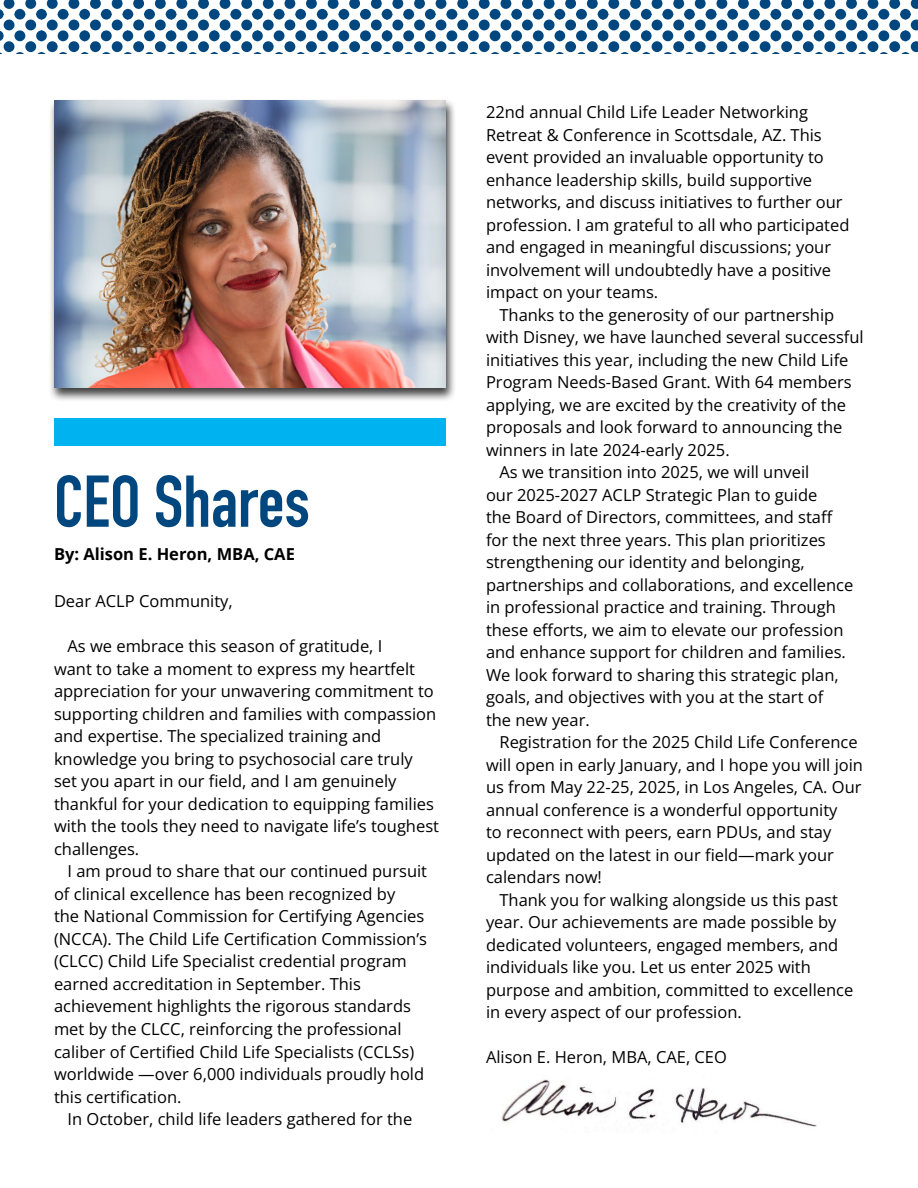
<style>
.page{position:relative;width:918px;height:1188px;background:#fff}
.page>*{position:absolute;margin:0;border:0;box-sizing:border-box;transform-origin:0 0}
.t1{font:700 72px "DIN Condensed";color:#00467f}
.t2{font:16.5px/22.5px "Open Sans";color:#000}
.t3{font:700 16.5px "Open Sans";color:#000}
</style>
<div class="page">
<svg style="left:0;top:0;width:918px;height:54px"></svg>
<div style="left:54px;top:418px;width:392px;height:28px;background:#00b2ef"></div>
<div style="left:48px;top:98px;width:409px;height:304px;background:#000;opacity:.75"></div>
<img style="left:54px;top:100px;width:392px;height:288px">
<img style="left:501px;top:1079px;width:316px;height:48px">
<h1 class="t1" style="left:54px;top:453px;width:257px">CEO Shares</h1>
<p class="t3" style="left:54px;top:542px;width:242px">By: Alison E. Heron, MBA, CAE</p>
<p class="t2" style="left:54px;top:590px;width:180px">Dear ACLP Community,</p>
<p class="t2" style="left:54px;top:635px;width:387px;text-indent:13px">As we embrace this season of gratitude, I<br>want to take a moment to express my heartfelt appreciation for your unwavering commitment to supporting children and families with compassion and expertise. The specialized training and knowledge you bring to psychosocial care truly set you apart in our field, and I am genuinely thankful for your dedication to equipping families with the tools they need to navigate life’s toughest challenges.</p>
<p class="t2" style="left:54px;top:860px;width:375px;text-indent:13px">I am proud to share that our continued pursuit of clinical excellence has been recognized by<br>the National Commission for Certifying Agencies (NCCA). The Child Life Certification Commission’s (CLCC) Child Life Specialist credential program earned accreditation in September. This achievement highlights the rigorous standards met by the CLCC, reinforcing the professional caliber of Certified Child Life Specialists (CCLSs) worldwide —over 6,000 individuals proudly hold this certification.</p>
<p class="t2" style="left:67px;top:1107px;width:346px">In October, child life leaders gathered for the</p>
<p class="t2" style="left:486px;top:100px;width:365px">22nd annual Child Life Leader Networking Retreat &amp; Conference in Scottsdale, AZ. This event provided an invaluable opportunity to enhance leadership skills, build supportive networks, and discuss initiatives to further our profession. I am grateful to all who participated and engaged in meaningful discussions; your involvement will undoubtedly have a positive impact on your teams.</p>
<p class="t2" style="left:500px;top:303px;width:336px">Thanks to the generosity of our partnership</p>
<p class="t2" style="left:486px;top:325px;width:379px">with Disney, we have launched several successful</p>
<p class="t2" style="left:486px;top:348px;width:364px">initiatives this year, including the new Child Life</p>
<p class="t2" style="left:486px;top:370px;width:367px">Program Needs-Based Grant. With 64 members</p>
<p class="t2" style="left:486px;top:393px;width:362px">applying, we are excited by the creativity of the</p>
<p class="t2" style="left:486px;top:416px;width:358px">proposals and look forward to announcing the</p>
<p class="t2" style="left:486px;top:438px;width:245px">winners in late 2024-early 2025.</p>
<p class="t2" style="left:500px;top:461px;width:311px">As we transition into 2025, we will unveil</p>
<p class="t2" style="left:486px;top:483px;width:333px">our 2025-2027 ACLP Strategic Plan to guide</p>
<p class="t2" style="left:486px;top:506px;width:348px">the Board of Directors, committees, and staff</p>
<p class="t2" style="left:486px;top:528px;width:341px">for the next three years. This plan prioritizes</p>
<p class="t2" style="left:486px;top:551px;width:320px">strengthening our identity and belonging,</p>
<p class="t2" style="left:486px;top:573px;width:369px">partnerships and collaborations, and excellence</p>
<p class="t2" style="left:486px;top:596px;width:351px">in professional practice and training. Through</p>
<p class="t2" style="left:486px;top:618px;width:359px">these efforts, we aim to elevate our profession</p>
<p class="t2" style="left:486px;top:641px;width:361px">and enhance support for children and families.</p>
<p class="t2" style="left:486px;top:663px;width:354px">We look forward to sharing this strategic plan,</p>
<p class="t2" style="left:486px;top:686px;width:339px">goals, and objectives with you at the start of</p>
<p class="t2" style="left:486px;top:708px;width:105px">the new year.</p>
<p class="t2" style="left:500px;top:731px;width:360px">Registration for the 2025 Child Life Conference</p>
<p class="t2" style="left:486px;top:753px;width:379px">will open in early January, and I hope you will join</p>
<p class="t2" style="left:486px;top:776px;width:377px">us from May 22-25, 2025, in Los Angeles, CA. Our</p>
<p class="t2" style="left:486px;top:798px;width:353px">annual conference is a wonderful opportunity</p>
<p class="t2" style="left:486px;top:821px;width:347px">to reconnect with peers, earn PDUs, and stay</p>
<p class="t2" style="left:486px;top:843px;width:350px">updated on the latest in our field—mark your</p>
<p class="t2" style="left:486px;top:866px;width:117px">calendars now!</p>
<p class="t2" style="left:500px;top:888px;width:340px">Thank you for walking alongside us this past</p>
<p class="t2" style="left:486px;top:911px;width:352px">year. Our achievements are made possible by</p>
<p class="t2" style="left:486px;top:933px;width:354px">dedicated volunteers, engaged members, and</p>
<p class="t2" style="left:486px;top:956px;width:326px">individuals like you. Let us enter 2025 with</p>
<p class="t2" style="left:486px;top:978px;width:369px">purpose and ambition, committed to excellence</p>
<p class="t2" style="left:486px;top:1001px;width:257px">in every aspect of our profession.</p>
<p class="t2" style="left:486px;top:1046px;width:242px">Alison E. Heron, MBA, CAE, CEO</p>
</div>
